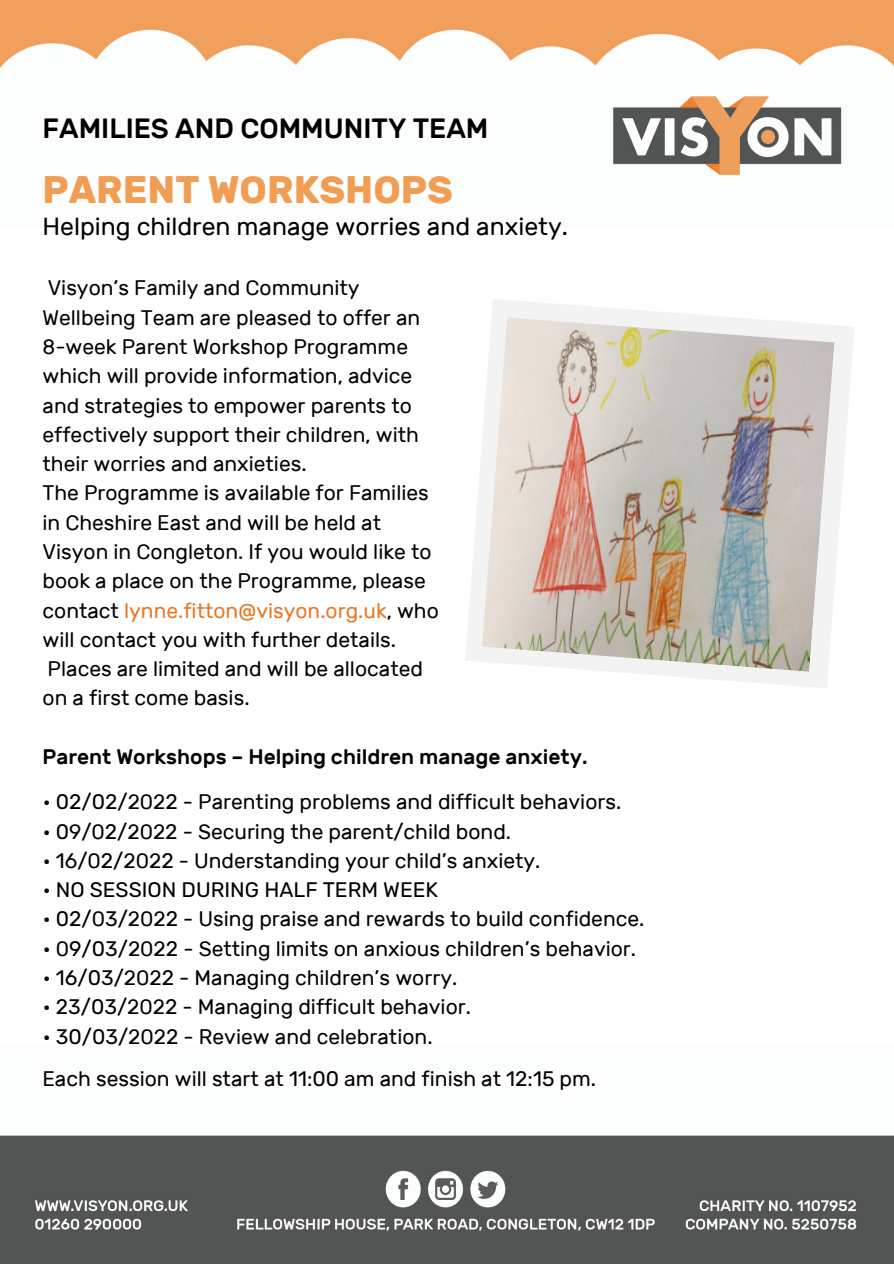
<style>
.page{position:relative;width:894px;height:1264px;background:#fff}
.page>*{position:absolute;margin:0;border:0;box-sizing:border-box;transform-origin:0 0}
.t1{font:700 38.25px "Rubik";color:#f19e55}
.t2{font:500 27.75px "Rubik";color:#000}
.t3{font:24.75px "Rubik";color:#000}
.t4{font:21px/29.2px "Rubik";color:#000}
.t5{font:500 21px "Rubik";color:#000}
.s1{color:#e87722}
</style>
<div class="page">
<img style="left:0;top:0;width:893px;height:176px">
<img style="left:0;top:1135px;width:893px;height:128px">
<svg style="left:465px;top:299px;width:389px;height:389px"></svg>
<img style="left:482px;top:317px;width:352px;height:354px">
<p class="t2" style="left:43px;top:112px;width:447px">FAMILIES AND COMMUNITY TEAM</p>
<p class="t1" style="left:43px;top:167px;width:412px">PARENT WORKSHOPS</p>
<p class="t3" style="left:43px;top:211px;width:527px">Helping children manage worries and anxiety.</p>
<p class="t4" style="left:43px;top:273px;width:379px">Visyon’s Family and Community Wellbeing Team are pleased to offer an 8-week Parent Workshop Programme which will provide information, advice and strategies to empower parents to effectively support their children, with their worries and anxieties.</p>
<p class="t4" style="left:43px;top:478px;width:398px">The Programme is available for Families in Cheshire East and will be held at Visyon in Congleton. If you would like to book a place on the Programme, please contact <span class="s1">lynne.fitton@visyon.org.uk</span>, who will contact you with further details.<br>Places are limited and will be allocated on a first come basis.</p>
<p class="t5" style="left:43px;top:744px;width:546px">Parent Workshops – Helping children manage anxiety.</p>
<p class="t4" style="left:43px;top:787px;width:580px">• 02/02/2022 - Parenting problems and difficult behaviors.</p>
<p class="t4" style="left:43px;top:816px;width:470px">• 09/02/2022 - Securing the parent/child bond.</p>
<p class="t4" style="left:43px;top:846px;width:499px">• 16/02/2022 - Understanding your child’s anxiety.</p>
<p class="t4" style="left:43px;top:875px;width:397px">• NO SESSION DURING HALF TERM WEEK</p>
<p class="t4" style="left:43px;top:904px;width:603px">• 02/03/2022 - Using praise and rewards to build confidence.</p>
<p class="t4" style="left:43px;top:933px;width:594px">• 09/03/2022 - Setting limits on anxious children’s behavior.</p>
<p class="t4" style="left:43px;top:963px;width:416px">• 16/03/2022 - Managing children’s worry.</p>
<p class="t4" style="left:43px;top:992px;width:429px">• 23/03/2022 - Managing difficult behavior.</p>
<p class="t4" style="left:43px;top:1021px;width:391px">• 30/03/2022 - Review and celebration.</p>
<p class="t4" style="left:43px;top:1064px;width:555px">Each session will start at 11:00 am and finish at 12:15 pm.</p>
</div>
